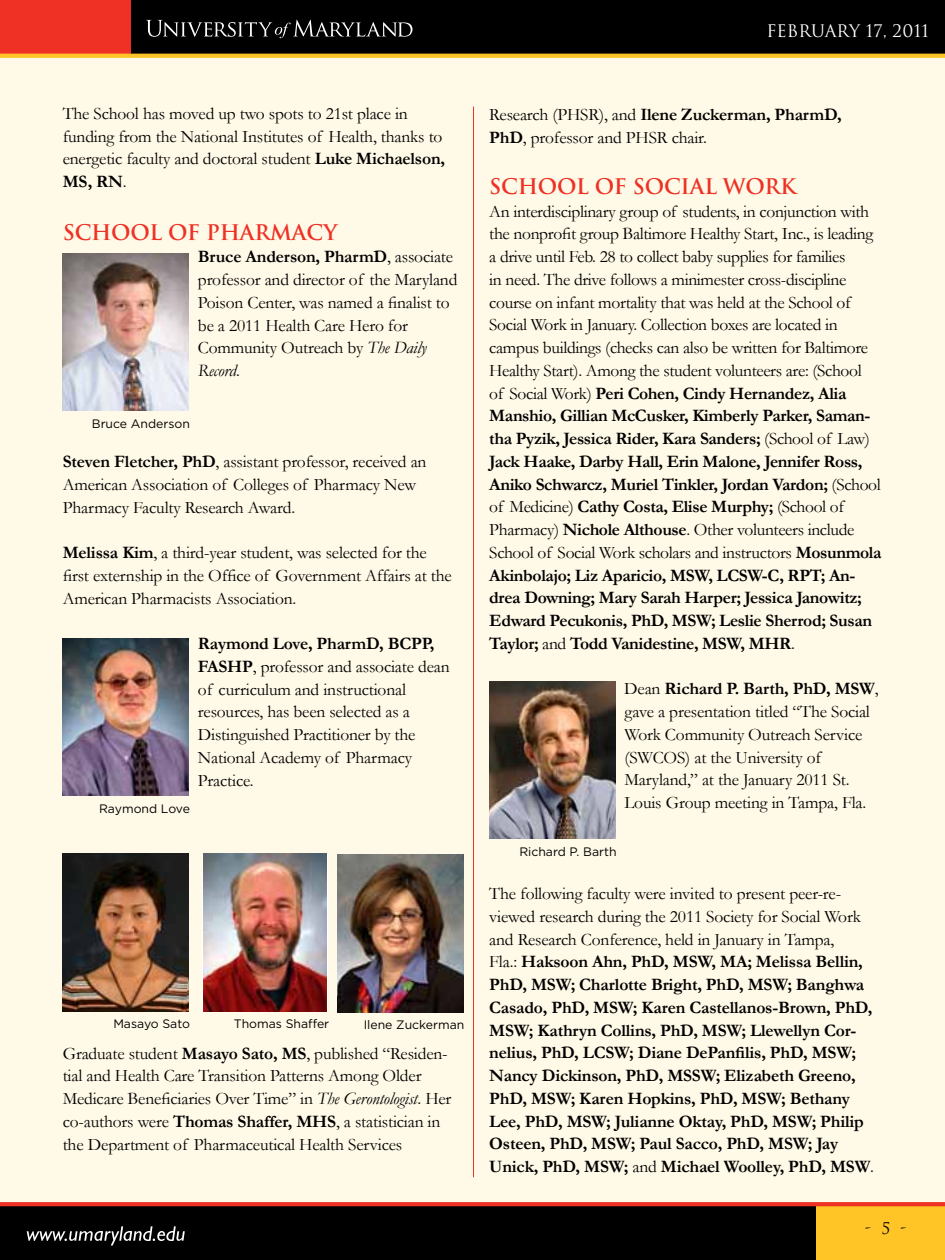
<style>
.page{position:relative;width:945px;height:1260px;background:#fff}
.page>*{position:absolute;margin:0;border:0;box-sizing:border-box;transform-origin:0 0}
.t1{font:700 21px "Trajan";letter-spacing:-.01em;color:#ee3124}
.t2{font:17.5px/22.8px "Garamond";letter-spacing:-.01em;color:#000}
.t3{font:700 17.5px/22.8px "Garamond";letter-spacing:-.01em;color:#000}
.t4{font:16.8px "Trajan";color:#fff}
.t5{font:15.75px "Trajan";color:#000}
.t6{font:12.25px "Gotham";color:#000}
.s1{font-weight:700}
.s2{font-style:italic}
.s3{font-weight:400}
</style>
<div class="page">
<div style="left:0;top:50px;width:945px;height:1165px;background:#fff9e7"></div>
<div style="left:814px;top:1204px;width:131px;height:56px;background:#ffc425"></div>
<div style="left:0;top:1204px;width:816px;height:56px;background:#000"></div>
<svg style="left:0;top:1202px;width:945px;height:4px;background:#ee3528"></svg>
<div style="left:0;top:0;width:131px;height:56px;background:#ee3124"></div>
<div style="left:131px;top:0;width:814px;height:56px;background:#000"></div>
<svg style="left:0;top:54px;width:945px;height:4px;background:#ffc62c"></svg>
<svg style="left:146px;top:20px;width:267px;height:18px"></svg>
<svg style="left:27px;top:1226px;width:158px;height:20px"></svg>
<img style="left:63px;top:253px;width:126px;height:158px">
<img style="left:63px;top:638px;width:126px;height:158px">
<img style="left:63px;top:854px;width:126px;height:157px">
<svg style="left:202px;top:854px;width:126px;height:157px"></svg>
<img style="left:204px;top:854px;width:122px;height:157px">
<img style="left:337px;top:855px;width:126px;height:157px">
<img style="left:489px;top:681px;width:126px;height:158px">
<hr style="left:473px;top:107px;width:1px;height:1070px;background:#ee3124">
<p class="t4" style="left:766px;top:21px;width:164px">FEBRUARY 17, 2011</p>
<p class="t2" style="left:63px;top:102px;width:384px">The School has moved up two spots to 21st place in funding from the National Institutes of Health, thanks to energetic faculty and doctoral student <span class="s1">Luke Michaelson, MS, RN</span>.</p>
<p class="t1" style="left:63px;top:219px;width:276px">SCHOOL OF PHARMACY</p>
<p class="t2" style="left:198px;top:245px;width:261px"><span class="s1">Bruce Anderson, PharmD</span>, associate professor and director of the Maryland<br>Poison Center, was named a finalist to be a 2011 Health Care Hero for<br>Community Outreach by <span class="s2">The Daily<br>Record</span>.</p>
<p class="t6" style="left:92px;top:416px;width:100px">Bruce Anderson</p>
<p class="t2" style="left:63px;top:450px;width:365px"><span class="s1">Steven Fletcher, PhD</span>, assistant professor, received an<br>American Association of Colleges of Pharmacy New<br>Pharmacy Faculty Research Award.</p>
<p class="t2" style="left:63px;top:541px;width:391px"><span class="s1">Melissa Kim</span>, a third-year student, was selected for the first externship in the Office of Government Affairs at the<br>American Pharmacists Association.</p>
<p class="t6" style="left:99px;top:801px;width:92px">Raymond Love</p>
<p class="t2" style="left:198px;top:632px;width:253px"><span class="s1">Raymond Love, PharmD, BCPP,<br>FASHP</span>, professor and associate dean of curriculum and instructional resources, has been selected as a<br>Distinguished Practitioner by the<br>National Academy of Pharmacy<br>Practice.</p>
<p class="t6" style="left:113px;top:1017px;width:78px">Masayo Sato</p>
<p class="t6" style="left:234px;top:1017px;width:97px">Thomas Shaffer</p>
<p class="t6" style="left:364px;top:1018px;width:102px">Ilene Zuckerman</p>
<p class="t2" style="left:63px;top:1042px;width:390px">Graduate student <span class="s1">Masayo Sato, MS</span>, published “Residen&shy;tial and Health Care Transition Patterns Among Older Medicare Beneficiaries Over Time” in <span class="s2">The Gerontologist</span>. Her co-authors were <span class="s1">Thomas Shaffer, MHS</span>, a statistician in the Department of Pharmaceutical Health Services</p>
<p class="t2" style="left:489px;top:103px;width:354px">Research (PHSR), and <span class="s1">Ilene Zuckerman, PharmD,<br>PhD</span>, professor and PHSR chair.</p>
<p class="t1" style="left:489px;top:173px;width:309px">SCHOOL OF SOCIAL WORK</p>
<p class="t2" style="left:489px;top:199px;width:394px">An interdisciplinary group of students, in conjunction with the nonprofit group Baltimore Healthy Start, Inc., is leading a drive until Feb. 28 to collect baby supplies for families<br>in need. The drive follows a minimester cross-discipline course on infant mortality that was held at the School of Social Work in January. Collection boxes are located in campus buildings (checks can also be written for Baltimore Healthy Start). Among the student volunteers are: (School<br>of Social Work) <span class="s1">Peri Cohen, Cindy Hernandez, Alia Manshio, Gillian McCusker, Kimberly Parker, Saman&shy;tha Pyzik, Jessica Rider, Kara Sanders;</span> (School of Law)<br><span class="s1">Jack Haake, Darby Hall, Erin Malone, Jennifer Ross, Aniko Schwarcz, Muriel Tinkler, Jordan Vardon;</span> (School of Medicine) <span class="s1">Cathy Costa, Elise Murphy;</span> (School of Pharmacy) <span class="s1">Nichole Althouse</span>. Other volunteers include School of Social Work scholars and instructors <span class="s1">Mosunmola Akinbolajo; Liz Aparicio, MSW, LCSW-C, RPT; An&shy;drea Downing; Mary Sarah Harper; Jessica Janowitz; Edward Pecukonis, PhD, MSW; Leslie Sherrod; Susan Taylor;</span> and <span class="s1">Todd Vanidestine, MSW, MHR</span>.</p>
<p class="t2" style="left:624px;top:677px;width:256px">Dean <span class="s1">Richard P. Barth, PhD, MSW</span>, gave a presentation titled “The Social Work Community Outreach Service (SWCOS) at the University of Maryland,” at the January 2011 St.<br>Louis Group meeting in Tampa, Fla.</p>
<p class="t6" style="left:519px;top:845px;width:99px">Richard P. Barth</p>
<p class="t3" style="left:489px;top:882px;width:386px"><span class="s3">The following faculty were invited to present peer-re&shy;viewed research during the 2011 Society for Social Work and Research Conference, held in January in Tampa,<br>Fla.:</span> Haksoon Ahn, PhD, MSW, MA; Melissa Bellin, PhD, MSW; Charlotte Bright, PhD, MSW; Banghwa Casado, PhD, MSW; Karen Castellanos-Brown, PhD, MSW; Kathryn Collins, PhD, MSW; Llewellyn Cor&shy;nelius, PhD, LCSW; Diane DePanfilis, PhD, MSW; Nancy Dickinson, PhD, MSSW; Elizabeth Greeno, PhD, MSW; Karen Hopkins, PhD, MSW; Bethany Lee, PhD, MSW; Julianne Oktay, PhD, MSW; Philip Osteen, PhD, MSW; Paul Sacco, PhD, MSW; Jay Unick, PhD, MSW; <span class="s3">and</span> Michael Woolley, PhD, MSW<span class="s3">.</span></p>
<p class="t5" style="left:865px;top:1219px;width:43px">- 5 -</p>
</div>
